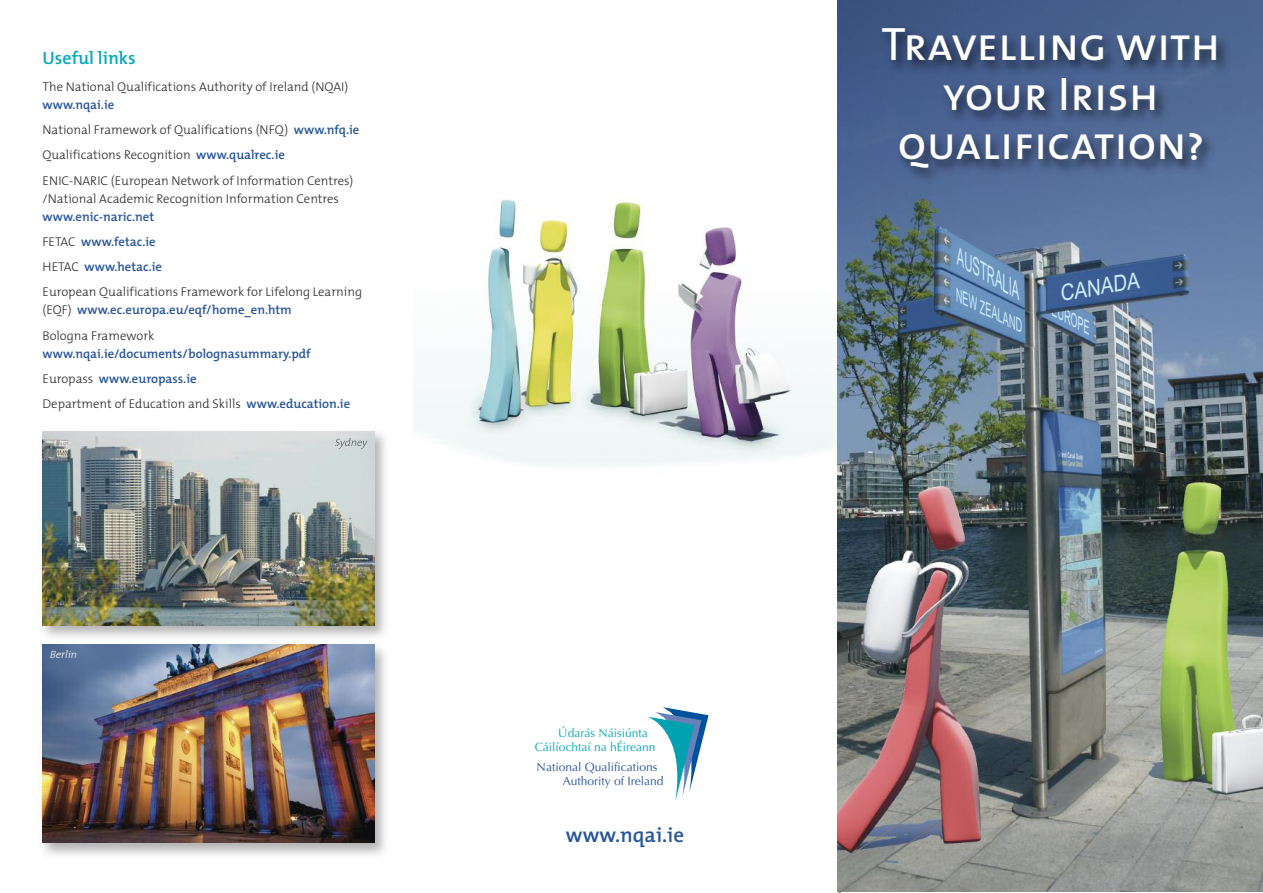
<style>
.page{position:relative;width:1263px;height:893px;background:#fff}
.page>*{position:absolute;margin:0;border:0;box-sizing:border-box;transform-origin:0 0}
.t1{font:47.25px/49.5px "The Mix Caps";color:#fff;text-align:center}
.t2{font:22.5px "Arial";color:#cceffb;scale:.85 1}
.t3{font:italic 21.6px "Arial";color:#cceffb;scale:.6 1}
.t4{font:600 21px "The Mix";color:#28559a}
.t5{font:600 18px "The Mix";color:#06a8b9}
.t6{font:italic 16.95px "Arial";color:#cceffb;scale:.6 1}
.t7{font:300 12.75px/25.2px "The Mix";color:#272627}
.t8{font:600 12.75px/25.2px "The Mix";color:#28559a}
.t9{font:12px/14px "Optima";color:#28559a}
.t10{font:12px/14px "Optima";color:#06a8b9}
.t11{font:italic 300 10.5px "The Mix";color:#fff}
.s1{font-weight:600;color:#28559a}
.s2{font-weight:300;color:#272627}
</style>
<div class="page">
<img style="left:837px;top:0;width:426px;height:891px">
<img style="left:837px;top:9px;width:426px;height:216px">
<img style="left:837px;top:477px;width:155px;height:386px">
<img style="left:1046px;top:256px;width:143px;height:57px">
<svg style="left:837px;top:797px;width:104px;height:96px;background:#908385"></svg>
<img style="left:42px;top:431px;width:344px;height:424px">
<img style="left:43px;top:432px;width:331px;height:194px">
<img style="left:43px;top:645px;width:331px;height:197px">
<img style="left:335px;top:438px;width:33px;height:11px">
<img style="left:1144px;top:477px;width:119px;height:326px">
<img style="left:414px;top:198px;width:423px;height:268px">
<svg style="left:648px;top:707px;width:60px;height:95px"></svg>
<h3 class="t5" style="left:43px;top:52px;width:95px">Useful links</h3>
<p class="t7" style="left:43px;top:76px;width:307px">The National Qualifications Authority of Ireland (NQAI)</p>
<p class="t7" style="left:43px;top:94px;width:318px"><span class="s1">www.nqai.ie<br></span>National Framework of Qualifications (NFQ) <span class="s1">www.nfq.ie </span>Qualifications Recognition <span class="s1">www.qualrec.ie<br></span>ENIC-NARIC (European Network of Information Centres)</p>
<p class="t7" style="left:43px;top:187px;width:298px">/National Academic Recognition Information Centres</p>
<p class="t7" style="left:43px;top:205px;width:321px"><span class="s1">www.enic-naric.net<br></span>FETAC <span class="s1">www.fetac.ie<br></span>HETAC <span class="s1">www.hetac.ie<br></span>European Qualifications Framework for Lifelong Learning</p>
<p class="t8" style="left:43px;top:299px;width:251px"><span class="s2">(EQF)</span> www.ec.europa.eu/eqf/home_en.htm<br><span class="s2">Bologna Framework</span></p>
<p class="t8" style="left:43px;top:342px;width:309px">www.nqai.ie/documents/bolognasummary.pdf<br><span class="s2">Europass</span> www.europass.ie<br><span class="s2">Department of Education and Skills</span> www.education.ie</p>
<p class="t11" style="left:49px;top:651px;width:31px">Berlin</p>
<p class="t10" style="left:535px;top:726px;width:122px;text-indent:23px">Údarás Náisiúnta<br>Cáilíochtaí na hÉireann</p>
<p class="t9" style="left:563px;top:760px;width:102px;text-indent:-26px">National Qualifications<br>Authority of Ireland</p>
<h3 class="t4" style="left:566px;top:827px;width:120px">www.nqai.ie</h3>
<h1 class="t1" style="left:881px;top:24px;width:340px">Travelling with your Irish qualification?</h1>
<h3 class="t3" style="left:967px;top:247px;width:122px;rotate:30deg">AUSTRALIA</h3>
<h3 class="t6" style="left:963px;top:287px;width:124px;rotate:26deg">NEW ZEALAND</h3>
<h2 class="t2" style="left:1058px;top:280px;width:96px;rotate:-9deg">CANADA</h2>
<h3 class="t6" style="left:1059px;top:301px;width:73px;rotate:28deg">EUROPE</h3>
</div>
